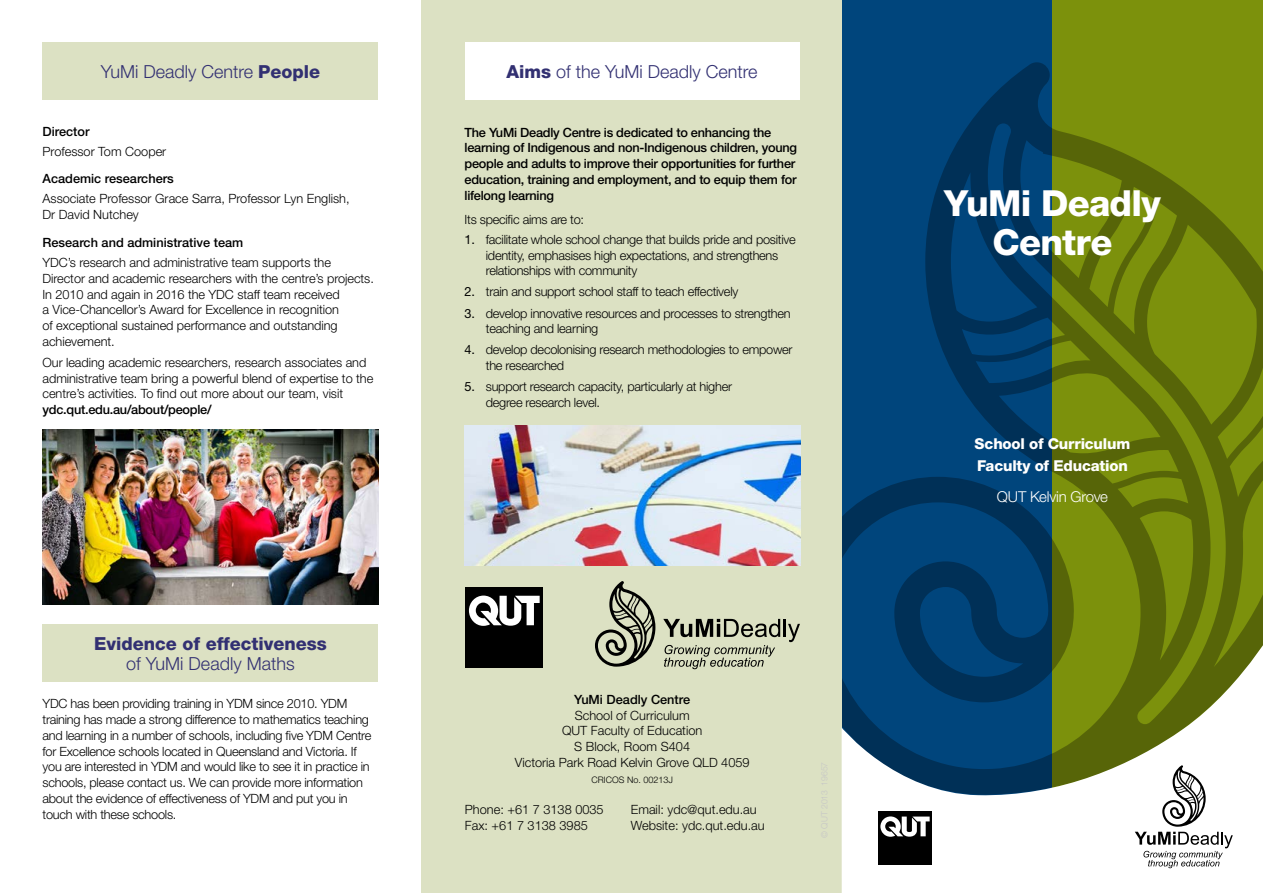
<style>
.page{position:relative;width:1263px;height:893px;background:#fff}
.page>*{position:absolute;margin:0;border:0;box-sizing:border-box;transform-origin:0 0}
.Heading_Title{font:800 36px/39px "Helvetica Neue";letter-spacing:-.02em;color:#fff;text-align:center}
.Heading_1{font:300 18px "Helvetica Neue";color:#323072}
.Heading_1-2{font:800 18px/19.5px "Helvetica Neue";color:#323072;text-align:center}
.Heading_Title-2{font:800 15px "Helvetica Neue";letter-spacing:-.01em;color:#fff}
.Heading_Title-3{font:300 15px "Helvetica Neue";letter-spacing:-.01em;color:#fff}
.Bodycopy{font:300 12.75px/15.8px "Helvetica Neue";letter-spacing:-.02em;color:#000}
.Bodycopy-2{font:300 12.75px/15.8px "Helvetica Neue";color:#000}
.Sub_head_2{font:500 12.75px/15.8px "Helvetica Neue";letter-spacing:-.02em;color:#000}
.Sub_head_2-2{font:500 12.75px "Helvetica Neue";color:#000}
.Sub_head_2-3{font:300 12.75px "Helvetica Neue";letter-spacing:-.02em;color:#000}
.Bodycopy-3{font:300 9px "Helvetica Neue";color:#000}
.s1{font-weight:800}
.s2{font-weight:500}
.s3{font-weight:400}
.s4{font-weight:300}
</style>
<div class="page">
<div style="left:421px;top:0;width:442px;height:893px;background:#dce1c3"></div>
<img style="left:43px;top:430px;width:335px;height:174px">
<div style="left:43px;top:43px;width:335px;height:57px;background:#dce1c3"></div>
<div style="left:465px;top:43px;width:334px;height:57px;background:#fff"></div>
<div style="left:466px;top:588px;width:77px;height:80px;background:#000"></div>
<svg style="left:469px;top:596px;width:71px;height:30px"></svg>
<svg style="left:663px;top:619px;width:137px;height:50px"></svg>
<svg style="left:595px;top:581px;width:60px;height:86px"></svg>
<div style="left:842px;top:0;width:210px;height:893px;background:#00457c"></div>
<div style="left:1052px;top:0;width:211px;height:893px;background:#7c910c"></div>
<svg style="left:842px;top:62px;width:421px;height:549px"></svg>
<svg style="left:842px;top:611px;width:421px;height:191px"></svg>
<div style="left:842px;top:802px;width:421px;height:91px;background:#fff"></div>
<svg style="left:1135px;top:765px;width:98px;height:103px"></svg>
<div style="left:878px;top:811px;width:54px;height:54px;background:#000"></div>
<svg style="left:880px;top:816px;width:50px;height:21px"></svg>
<div style="left:43px;top:624px;width:335px;height:57px;background:#dce1c3"></div>
<img style="left:465px;top:425px;width:336px;height:140px">
<p class="Heading_1" style="left:101px;top:61px;width:221px">YuMi Deadly Centre <span class="s1">People</span></p>
<p class="Heading_1" style="left:506px;top:61px;width:253px"><span class="s1">Aims</span> of the YuMi Deadly Centre</p>
<p class="Sub_head_2-2" style="left:43px;top:124px;width:49px">Director</p>
<p class="Bodycopy-2" style="left:43px;top:144px;width:125px">Professor Tom Cooper</p>
<p class="Sub_head_2-2" style="left:43px;top:171px;width:133px">Academic researchers</p>
<p class="Bodycopy-2" style="left:43px;top:190px;width:309px">Associate Professor Grace Sarra, Professor Lyn English,<br>Dr David Nutchey</p>
<p class="Sub_head_2-2" style="left:43px;top:235px;width:202px">Research and administrative team</p>
<p class="Bodycopy" style="left:43px;top:254px;width:333px">YDC’s research and administrative team supports the Director and academic researchers with the centre’s projects.<br>In 2010 and again in 2016 the YDC staff team received<br>a Vice-Chancellor’s Award for Excellence in recognition<br>of exceptional sustained performance and outstanding achievement.</p>
<p class="Bodycopy" style="left:43px;top:354px;width:332px">Our leading academic researchers, research associates and administrative team bring a powerful blend of expertise to the centre’s activities. To find out more about our team, visit <span class="s2">ydc.qut.edu.au/about/people/</span></p>
<p class="Sub_head_2" style="left:465px;top:124px;width:334px">The YuMi Deadly Centre is dedicated to enhancing the learning of Indigenous and non-Indigenous children, young people and adults to improve their opportunities for further education, training and employment, and to equip them for lifelong learning</p>
<p class="Sub_head_2-3" style="left:465px;top:212px;width:121px">Its specific aims are to:</p>
<p class="Bodycopy" style="left:486px;top:231px;width:311px;text-indent:-21px"><span class="s3">1.</span> facilitate whole school change that builds pride and positive identity, emphasises high expectations, and strengthens relationships with community</p>
<p class="Bodycopy" style="left:465px;top:284px;width:275px"><span class="s3">2.</span> train and support school staff to teach effectively</p>
<p class="Bodycopy" style="left:486px;top:305px;width:306px;text-indent:-21px"><span class="s3">3.</span> develop innovative resources and processes to strengthen teaching and learning</p>
<p class="Bodycopy" style="left:486px;top:342px;width:308px;text-indent:-21px"><span class="s3">4.</span> develop decolonising research methodologies to empower the researched</p>
<p class="Bodycopy" style="left:486px;top:378px;width:248px;text-indent:-21px"><span class="s3">5.</span> support research capacity, particularly at higher degree research level.</p>
<p class="Heading_1-2" style="left:94px;top:634px;width:234px">Evidence of effectiveness <span class="s4">of YuMi Deadly Maths</span></p>
<p class="Bodycopy" style="left:43px;top:696px;width:330px">YDC has been providing training in YDM since 2010. YDM training has made a strong difference to mathematics teaching and learning in a number of schools, including five YDM Centre for Excellence schools located in Queensland and Victoria. If you are interested in YDM and would like to see it in practice in schools, please contact us. We can provide more information about the evidence of effectiveness of YDM and put you in touch with these schools.</p>
<p class="Bodycopy-2" style="left:515px;top:691px;width:236px;text-align:center"><span class="s2">YuMi Deadly Centre<br></span>School of Curriculum<br>QUT Faculty of Education<br>S Block, Room S404<br>Victoria Park Road Kelvin Grove QLD 4059</p>
<p class="Bodycopy-3" style="left:591px;top:774px;width:83px">CRICOS No. 00213J</p>
<p class="Bodycopy-2" style="left:465px;top:802px;width:140px">Phone: +61 7 3138 0035<br>Fax: +61 7 3138 3985</p>
<p class="Bodycopy-2" style="left:631px;top:802px;width:135px">Email: ydc@qut.edu.au<br>Website: ydc.qut.edu.au</p>
<p class="Heading_Title" style="left:944px;top:184px;width:218px">YuMi Deadly<br>Centre</p>
<p class="Heading_Title-2" style="left:975px;top:434px;width:157px">School of Curriculum</p>
<p class="Heading_Title-2" style="left:977px;top:457px;width:152px">Faculty of Education</p>
<p class="Heading_Title-3" style="left:997px;top:487px;width:113px">QUT Kelvin Grove</p>
</div>
